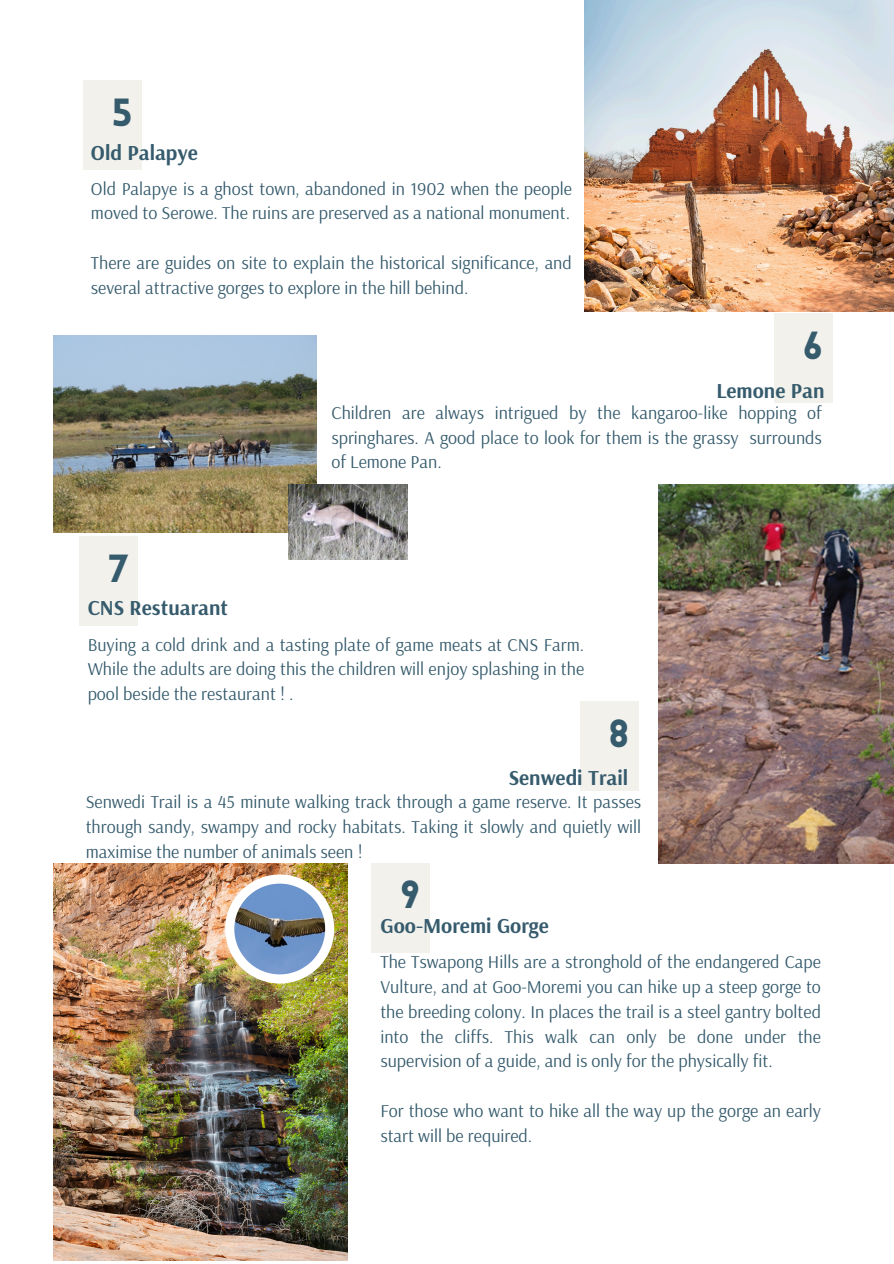
<style>
.page{position:relative;width:894px;height:1264px;background:#fff}
.page>*{position:absolute;margin:0;border:0;box-sizing:border-box;transform-origin:0 0}
.t1{font:900 38.4px "Lovelo";color:#365b6d}
.t2{font:700 21.3px "Arsenal";color:#365b6d}
.t3{font:18px/24.8px "Arsenal";color:#365b6d;text-align:justify}
</style>
<div class="page">
<img style="left:584px;top:0;width:309px;height:312px">
<div style="left:83px;top:80px;width:58px;height:89px;background:#f2f1ec"></div>
<div style="left:773px;top:313px;width:59px;height:89px;background:#f2f1ec"></div>
<div style="left:80px;top:536px;width:58px;height:89px;background:#f2f1ec"></div>
<img style="left:54px;top:863px;width:293px;height:396px">
<div style="left:371px;top:862px;width:59px;height:90px;background:#f2f1ec"></div>
<div style="left:579px;top:702px;width:59px;height:89px;background:#f2f1ec"></div>
<img style="left:54px;top:335px;width:262px;height:197px">
<img style="left:289px;top:484px;width:118px;height:75px">
<img style="left:658px;top:484px;width:235px;height:379px">
<img style="left:225px;top:874px;width:109px;height:109px">
<img style="left:234px;top:883px;width:91px;height:91px">
<h1 class="t1" style="left:112px;top:97px;width:22px">5</h1>
<p class="t2" style="left:91px;top:138px;width:108px">Old Palapye</p>
<p class="t3" style="left:91px;top:176px;width:482px">Old Palapye is a ghost town, abandoned in 1902 when the people moved to Serowe. The ruins are preserved as a national monument.</p>
<h1 class="t3" style="left:91px;top:250px;width:482px">There are guides on site to explain the historical significance, and several attractive gorges to explore in the hill behind.</h1>
<p class="t1" style="left:802px;top:330px;width:21px">6</p>
<p class="t2" style="left:716px;top:376px;width:110px">Lemone Pan</p>
<p class="t1" style="left:109px;top:553px;width:20px">7</p>
<p class="t2" style="left:88px;top:594px;width:142px">CNS Restuarant</p>
<p class="t3" style="left:331px;top:400px;width:492px">Children are always intrigued by the kangaroo-like hopping of springhares. A good place to look for them is the grassy surrounds of Lemone Pan.</p>
<p class="t3" style="left:88px;top:631px;width:498px">Buying a cold drink and a tasting plate of game meats at CNS Farm.<br>While the adults are doing this the children will enjoy splashing in the pool beside the restaurant ! .</p>
<h1 class="t1" style="left:609px;top:718px;width:22px">8</h1>
<p class="t2" style="left:508px;top:764px;width:121px">Senwedi Trail</p>
<p class="t3" style="left:86px;top:789px;width:557px">Senwedi Trail is a 45 minute walking track through a game reserve. It passes through sandy, swampy and rocky habitats. Taking it slowly and quietly will maximise the number of animals seen !</p>
<p class="t1" style="left:400px;top:879px;width:21px">9</p>
<h1 class="t2" style="left:380px;top:911px;width:170px">Goo-Moremi Gorge</h1>
<h1 class="t3" style="left:380px;top:949px;width:442px">The Tswapong Hills are a stronghold of the endangered Cape Vulture, and at Goo-Moremi you can hike up a steep gorge to the breeding colony. In places the trail is a steel gantry bolted into the cliffs. This walk can only be done under the supervision of a guide, and is only for the physically fit.</h1>
<p class="t3" style="left:380px;top:1097px;width:442px">For those who want to hike all the way up the gorge an early start will be required.</p>
</div>
